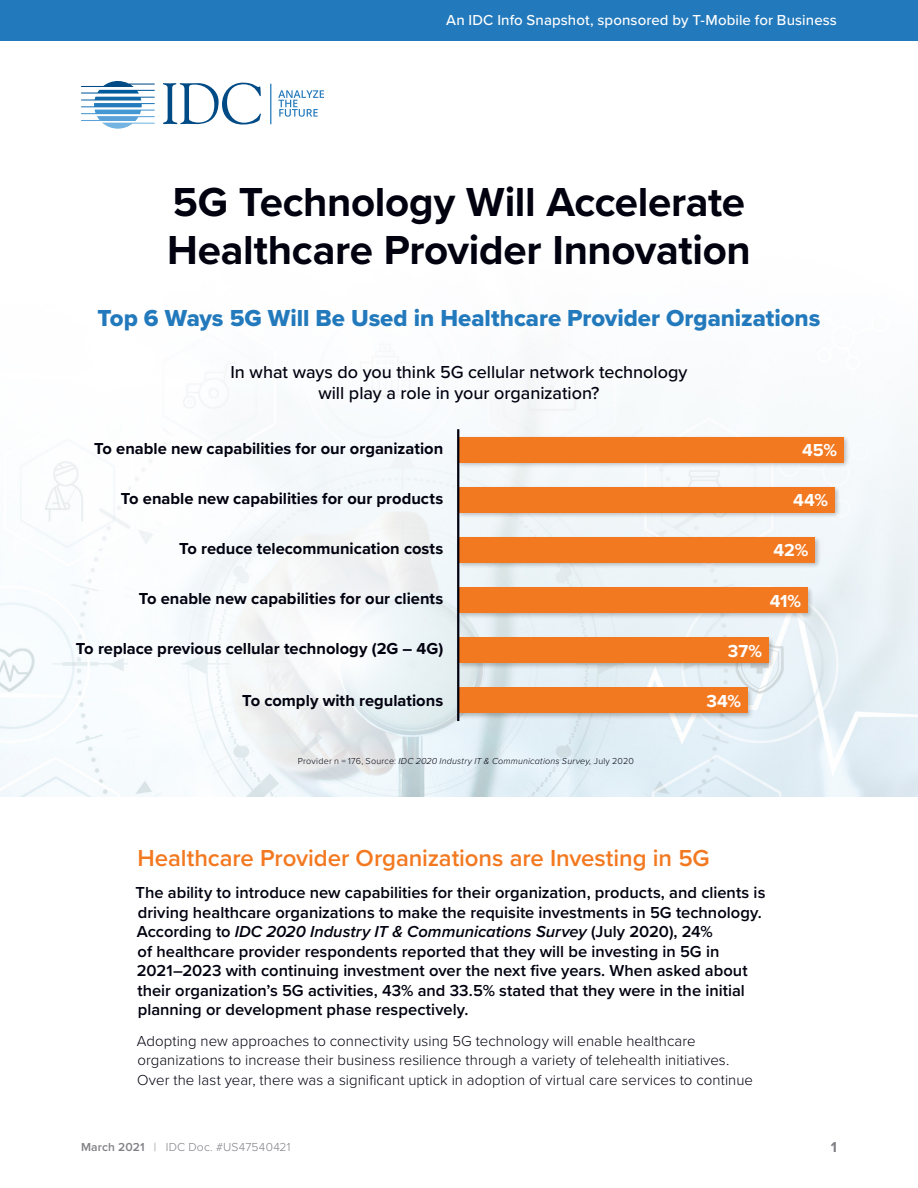
<style>
.page{position:relative;width:918px;height:1188px;background:#fff}
.page>*{position:absolute;margin:0;border:0;box-sizing:border-box;transform-origin:0 0}
.t1{font:700 42px/48px "Proxima Nova";letter-spacing:-.01em;color:#01010f}
.t2{font:24px "Proxima Nova Extrabld";letter-spacing:-.005em;color:#2279bc}
.t3{font:600 24px "Proxima Nova";letter-spacing:-.005em;color:#f37921}
.t4{font:500 18px/21px "Proxima Nova";letter-spacing:-.005em;color:#01010f;text-align:center}
.t5{font:700 18px "Proxima Nova";letter-spacing:-.005em;color:#fff}
.t6{font:600 16.5px/19.5px "Proxima Nova";color:#01010f}
.t7{font:700 16.5px "Proxima Nova";color:#01010f}
.t8{font:300 15px/19.5px "Proxima Nova";letter-spacing:.005em;color:#01010f}
.t9{font:500 15px "Proxima Nova";letter-spacing:.005em;color:#fff}
.t10{font:700 15px "Proxima Nova";color:#808087}
.t11{font:300 12px "Proxima Nova";letter-spacing:.02em;color:#808087}
.t12{font:italic 300 9px "Proxima Nova";letter-spacing:.02em;color:#01010f}
.s1{font-style:normal}
.s2{font-style:italic}
.s3{font-weight:600}
</style>
<div class="page">
<div style="left:0;top:0;width:918px;height:40px;background:#2279bc"></div>
<svg style="left:163px;top:83px;width:98px;height:42px"></svg>
<svg style="left:81px;top:81px;width:74px;height:48px"></svg>
<svg style="left:270px;top:83px;width:1px;height:42px"></svg>
<svg style="left:278px;top:90px;width:46px;height:27px"></svg>
<img style="left:0;top:364px;width:918px;height:432px">
<div style="left:456px;top:435px;width:395px;height:285px;background:#000;opacity:.25"></div>
<div style="left:458px;top:437px;width:386px;height:25px;background:#f37921"></div>
<div style="left:458px;top:487px;width:377px;height:25px;background:#f37921"></div>
<div style="left:458px;top:538px;width:357px;height:25px;background:#f37921"></div>
<div style="left:458px;top:588px;width:350px;height:25px;background:#f37921"></div>
<div style="left:458px;top:638px;width:311px;height:25px;background:#f37921"></div>
<div style="left:458px;top:688px;width:290px;height:25px;background:#f37921"></div>
<hr style="left:457px;top:429px;width:2px;height:292px;background:#01010f">
<p class="t9" style="left:446px;top:9px;width:392px">An IDC Info Snapshot, sponsored by T-Mobile for Business</p>
<h1 class="t1" style="left:167px;top:177px;width:585px">5G Technology Will Accelerate<br>Healthcare Provider Innovation</h1>
<h2 class="t2" style="left:98px;top:300px;width:724px">Top 6 Ways 5G Will Be Used in Healthcare Provider Organizations</h2>
<p class="t4" style="left:230px;top:361px;width:459px">In what ways do you think 5G cellular network technology will play a role in your organization?</p>
<p class="t7" style="left:94px;top:436px;width:351px">To enable new capabilities for our organization</p>
<p class="t7" style="left:121px;top:486px;width:324px">To enable new capabilities for our products</p>
<p class="t7" style="left:179px;top:536px;width:266px">To reduce telecommunication costs</p>
<p class="t7" style="left:139px;top:586px;width:306px">To enable new capabilities for our clients</p>
<p class="t7" style="left:76px;top:636px;width:369px">To replace previous cellular technology (2G – 4G)</p>
<p class="t7" style="left:242px;top:688px;width:202px">To comply with regulations</p>
<p class="t12" style="left:298px;top:754px;width:338px"><span class="s1">Provider n = 176, Source:</span> IDC 2020 Industry IT &amp; Communications Survey, <span class="s1">July 2020</span></p>
<p class="t5" style="left:802px;top:437px;width:36px">45%</p>
<p class="t5" style="left:793px;top:487px;width:36px">44%</p>
<p class="t5" style="left:774px;top:537px;width:36px">42%</p>
<p class="t5" style="left:770px;top:587px;width:33px">41%</p>
<p class="t5" style="left:728px;top:637px;width:36px">37%</p>
<p class="t5" style="left:707px;top:687px;width:36px">34%</p>
<h2 class="t3" style="left:137px;top:841px;width:574px">Healthcare Provider Organizations are Investing in 5G</h2>
<p class="t6" style="left:136px;top:883px;width:631px">The ability to introduce new capabilities for their organization, products, and clients is driving healthcare organizations to make the requisite investments in 5G technology.<br>According to <span class="s2">IDC 2020 Industry IT &amp; Communications Survey</span> (July 2020), 24%<br>of healthcare provider respondents reported that they will be investing in 5G in 2021–2023 with continuing investment over the next five years. When asked about their organization’s 5G activities, 43% and 33.5% stated that they were in the initial planning or development phase respectively.</p>
<p class="t8" style="left:137px;top:1030px;width:618px">Adopting new approaches to connectivity using 5G technology will enable healthcare organizations to increase their business resilience through a variety of telehealth initiatives.<br>Over the last year, there was a significant uptick in adoption of virtual care services to continue</p>
<p class="t11" style="left:81px;top:1138px;width:211px"><span class="s3">March 2021</span> | IDC Doc. #US47540421</p>
<p class="t10" style="left:831px;top:1136px;width:8px">1</p>
</div>
